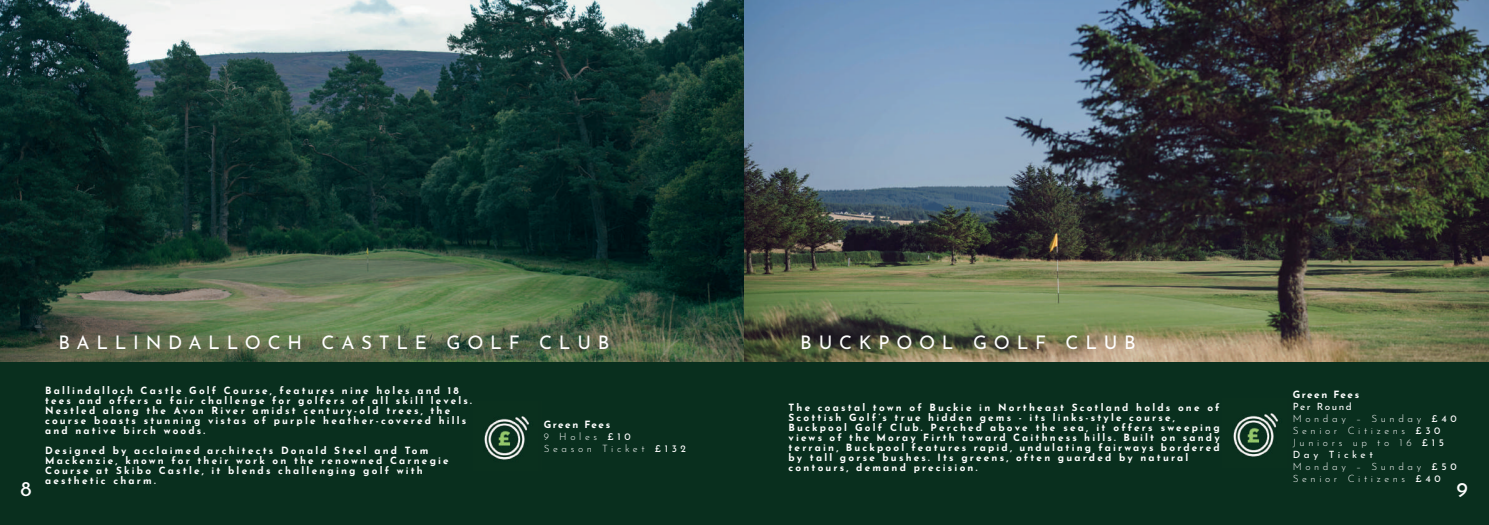
<style>
.page{position:relative;width:1489px;height:525px;background:#fff}
.page>*{position:absolute;margin:0;border:0;box-sizing:border-box;transform-origin:0 0}
.t1{font:21.25px "Josefin Sans";color:#fff}
.t2{font:18.75px "Josefin Sans";letter-spacing:.36em;color:#fff}
.t3{font:700 10px/10px "Josefin Sans";letter-spacing:.22em;color:#fff}
.t4{font:300 10px/12px "Josefin Sans";letter-spacing:.36em;color:#fff}
.t5{font:700 10px "Josefin Sans";letter-spacing:.15em;color:#fff}
.s1{font-weight:400}
.s2{font-weight:700}
</style>
<div class="page">
<div style="left:0;top:227px;width:1488px;height:298px;background:#092f1e"></div>
<img style="left:0;top:0;width:1489px;height:361px">
<img style="left:1233px;top:413px;width:46px;height:44px">
<img style="left:484px;top:416px;width:46px;height:44px">
<h2 class="t2" style="left:58px;top:326px;width:552px">BALLINDALLOCH CASTLE GOLF CLUB</h2>
<h2 class="t2" style="left:800px;top:326px;width:337px">BUCKPOOL GOLF CLUB</h2>
<p class="t3" style="left:45px;top:384px;width:428px">Ballindalloch Castle Golf Course, features nine holes and 18 tees and offers a fair challenge for golfers of all skill levels.<br>Nestled along the Avon River amidst century-old trees, the course boasts stunning vistas of purple heather-covered hills and native birch woods.</p>
<p class="t3" style="left:45px;top:444px;width:405px">Designed by acclaimed architects Donald Steel and Tom Mackenzie, known for their work on the renowned Carnegie Course at Skibo Castle, it blends challenging golf with aesthetic charm.</p>
<p class="t5" style="left:1292px;top:385px;width:68px">Green Fees</p>
<p class="t4" style="left:1292px;top:399px;width:165px"><span class="s1">Per Round<br></span>Monday – Sunday <span class="s1">£40<br></span>Senior Citizens <span class="s1">£30<br></span>Juniors up to 16 <span class="s1">£15<br>Day Ticket<br></span>Monday – Sunday <span class="s1">£50<br></span>Senior Citizens <span class="s1">£40</span></p>
<p class="t3" style="left:788px;top:401px;width:433px">The coastal town of Buckie in Northeast Scotland holds one of Scottish Golf’s true hidden gems - its links-style course, Buckpool Golf Club. Perched above the sea, it offers sweeping views of the Moray Firth toward Caithness hills. Built on sandy terrain, Buckpool features rapid, undulating fairways bordered by tall gorse bushes. Its greens, often guarded by natural contours, demand precision.</p>
<p class="t4" style="left:544px;top:418px;width:144px"><span class="s2">Green Fees<br></span>9 Holes <span class="s1">£10<br></span>Season Ticket <span class="s1">£132</span></p>
<h1 class="t1" style="left:21px;top:470px;width:13px">8</h1>
<h1 class="t1" style="left:1456px;top:472px;width:13px">9</h1>
</div>
